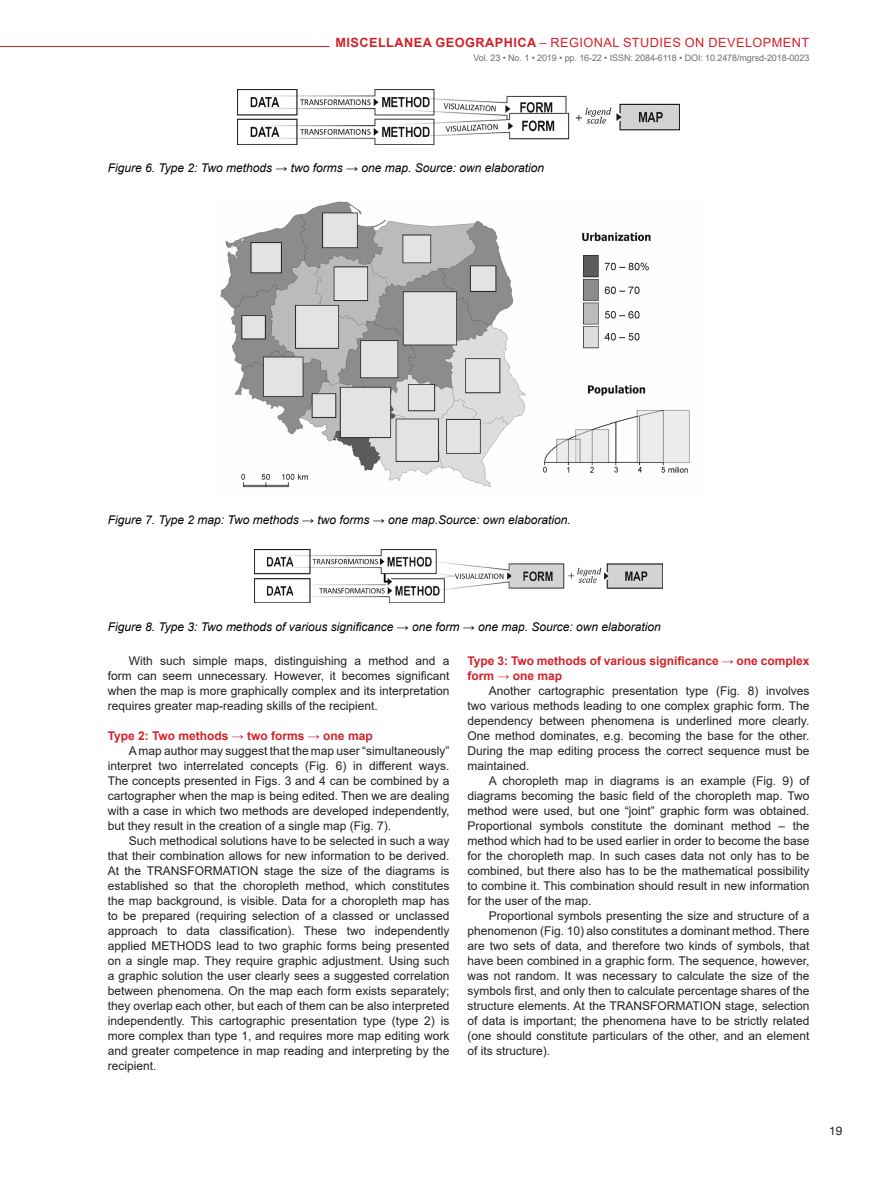
<style>
.page{position:relative;width:893px;height:1178px;background:#fff}
.page>*{position:absolute;margin:0;border:0;box-sizing:border-box;transform-origin:0 0}
.t1{font:12.75px "Arial";letter-spacing:.035em;color:#d1232a}
.Normalny{font:12px/15px "Arial";color:#231f20;text-align:justify}
.Normalny-2{font:italic 12px "Arial";color:#000}
.Normalny-3{font:700 12px/15px "Arial";color:#d1232a}
.t2{font:12px "Helvetica Neue";color:#231f20}
.t3{font:9px "Arial";letter-spacing:-.01em;color:#6c6d70}
.s1{font-weight:700}
</style>
<div class="page">
<hr style="left:0;top:46px;width:330px;height:1px;background:#d1232a">
<img style="left:220px;top:201px;width:470px;height:287px">
<img style="left:255px;top:550px;width:407px;height:52px">
<img style="left:237px;top:89px;width:443px;height:56px">
<p class="t1" style="left:335px;top:34px;width:475px"><span class="s1">MISCELLANEA GEOGRAPHICA</span> – REGIONAL STUDIES ON DEVELOPMENT</p>
<p class="t3" style="left:473px;top:52px;width:337px">Vol. 23 • No. 1 • 2019 • pp. 16-22 • ISSN: 2084-6118 • DOI: 10.2478/mgrsd-2018-0023</p>
<p class="Normalny-2" style="left:108px;top:160px;width:438px">Figure 6. Type 2: Two methods → two forms → one map. Source: own elaboration</p>
<p class="Normalny-2" style="left:108px;top:512px;width:465px">Figure 7. Type 2 map: Two methods → two forms → one map.Source: own elaboration.</p>
<p class="Normalny-2" style="left:108px;top:619px;width:555px">Figure 8. Type 3: Two methods of various significance → one form → one map. Source: own elaboration</p>
<p class="Normalny" style="left:108px;top:653px;width:343px;text-indent:21px">With such simple maps, distinguishing a method and a form can seem unnecessary. However, it becomes significant when the map is more graphically complex and its interpretation requires greater map-reading skills of the recipient.</p>
<p class="Normalny-3" style="left:108px;top:728px;width:266px">Type 2: Two methods → two forms → one map</p>
<p class="Normalny" style="left:108px;top:743px;width:343px;text-indent:21px">A map author may suggest that the map user “simultaneously” interpret two interrelated concepts (Fig. 6) in different ways.<br>The concepts presented in Figs. 3 and 4 can be combined by a cartographer when the map is being edited. Then we are dealing with a case in which two methods are developed independently, but they result in the creation of a single map (Fig. 7).</p>
<p class="Normalny" style="left:108px;top:833px;width:343px;text-indent:21px">Such methodical solutions have to be selected in such a way that their combination allows for new information to be derived.<br>At the TRANSFORMATION stage the size of the diagrams is established so that the choropleth method, which constitutes the map background, is visible. Data for a choropleth map has to be prepared (requiring selection of a classed or unclassed approach to data classification). These two independently applied METHODS lead to two graphic forms being presented on a single map. They require graphic adjustment. Using such a graphic solution the user clearly sees a suggested correlation between phenomena. On the map each form exists separately; they overlap each other, but each of them can be also interpreted independently. This cartographic presentation type (type 2) is more complex than type 1, and requires more map editing work and greater competence in map reading and interpreting by the recipient.</p>
<p class="Normalny-3" style="left:468px;top:653px;width:343px">Type 3: Two methods of various significance → one complex form → one map</p>
<p class="Normalny" style="left:468px;top:683px;width:343px;text-indent:21px">Another cartographic presentation type (Fig. 8) involves two various methods leading to one complex graphic form. The dependency between phenomena is underlined more clearly.<br>One method dominates, e.g. becoming the base for the other.<br>During the map editing process the correct sequence must be maintained.</p>
<p class="Normalny" style="left:468px;top:773px;width:343px;text-indent:21px">A choropleth map in diagrams is an example (Fig. 9) of diagrams becoming the basic field of the choropleth map. Two method were used, but one “joint” graphic form was obtained.<br>Proportional symbols constitute the dominant method – the method which had to be used earlier in order to become the base for the choropleth map. In such cases data not only has to be combined, but there also has to be the mathematical possibility to combine it. This combination should result in new information for the user of the map.</p>
<p class="Normalny" style="left:468px;top:908px;width:343px;text-indent:21px">Proportional symbols presenting the size and structure of a phenomenon (Fig. 10) also constitutes a dominant method. There are two sets of data, and therefore two kinds of symbols, that have been combined in a graphic form. The sequence, however, was not random. It was necessary to calculate the size of the symbols first, and only then to calculate percentage shares of the structure elements. At the TRANSFORMATION stage, selection of data is important; the phenomena have to be strictly related (one should constitute particulars of the other, and an element of its structure).</p>
<p class="t2" style="left:829px;top:1124px;width:15px">19</p>
</div>
